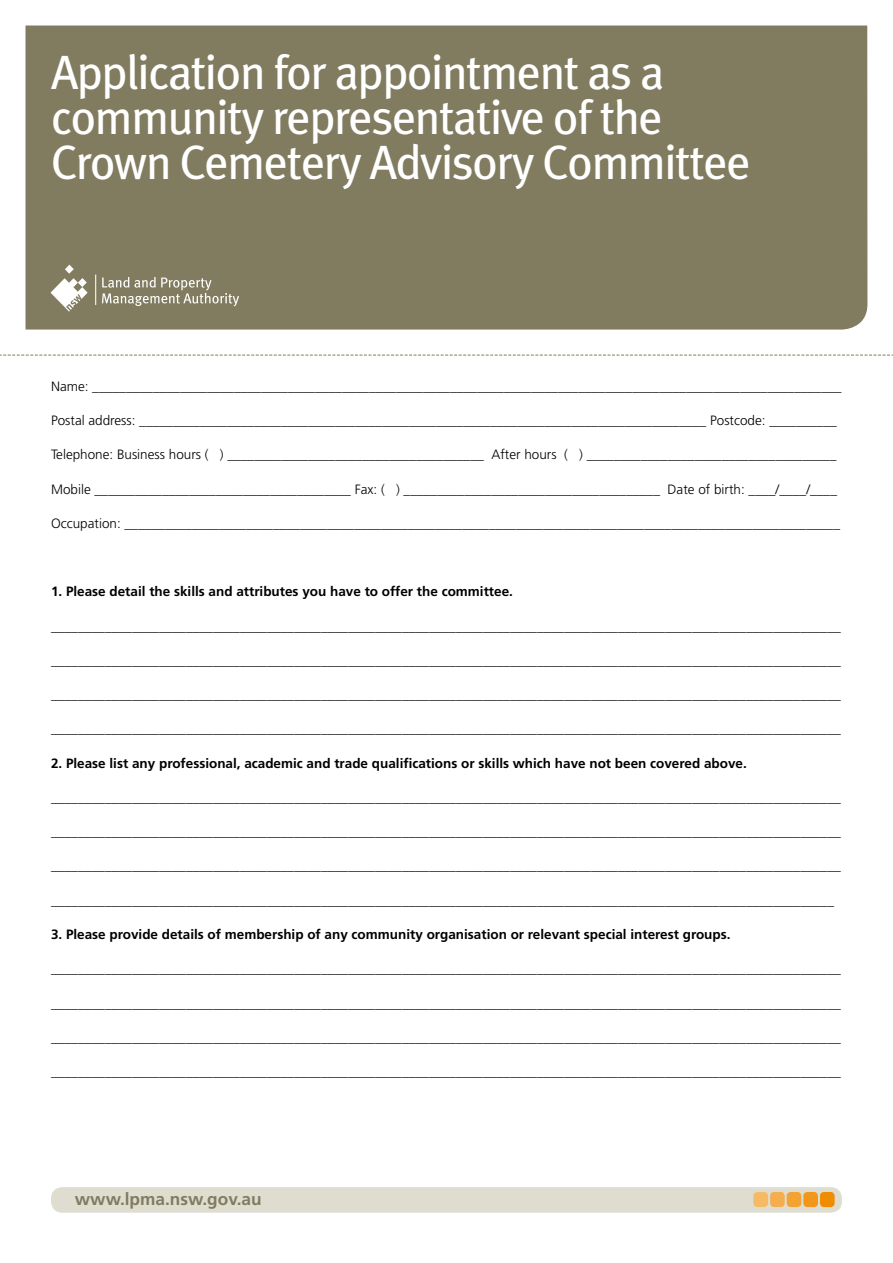
<style>
.page{position:relative;width:893px;height:1263px;background:#fff}
.page>*{position:absolute;margin:0;border:0;box-sizing:border-box;transform-origin:0 0}
.t1{font:48px/45px "Meta Plus";letter-spacing:-.03em;color:#fff}
.t2{font:700 17.25px "Frutiger";color:#817c60}
.t3{font:300 13.5px "Frutiger";color:#000}
.t4{font:700 13.5px "Frutiger";color:#000}
</style>
<div class="page">
<div style="left:26px;top:26px;width:841px;height:304px;background:#817c60"></div>
<div style="left:51px;top:1187px;width:791px;height:26px;background:#deddd0;border-radius:11px"></div>
<div style="left:770px;top:1192px;width:15px;height:15px;background:#f5ae4d;border-radius:4px"></div>
<div style="left:787px;top:1192px;width:14px;height:15px;background:#f3a333;border-radius:4px"></div>
<div style="left:803px;top:1192px;width:15px;height:15px;background:#f2971a;border-radius:4px"></div>
<div style="left:820px;top:1192px;width:15px;height:15px;background:#f08c00;border-radius:4px"></div>
<div style="left:753px;top:1192px;width:15px;height:15px;background:#f6ba66;border-radius:4px"></div>
<svg style="left:0;top:355px;width:893px;height:1px"></svg>
<svg style="left:51px;top:265px;width:37px;height:47px"></svg>
<svg style="left:102px;top:277px;width:137px;height:29px;background:#99957e"></svg>
<hr style="left:95px;top:275px;width:1px;height:30px;background:#fff">
<h1 class="t1" style="left:51px;top:49px;width:701px">Application for appointment as a community representative of the<br>Crown Cemetery Advisory Committee</h1>
<p class="t3" style="left:51px;top:378px;width:792px">Name: _______________________________________________________________________________________________________________</p>
<p class="t3" style="left:51px;top:413px;width:787px">Postal address: ____________________________________________________________________________________ Postcode: __________</p>
<p class="t3" style="left:51px;top:447px;width:787px">Telephone: Business hours ( ) ______________________________________ After hours ( ) _____________________________________</p>
<p class="t3" style="left:51px;top:481px;width:788px">Mobile ______________________________________ Fax: ( ) ______________________________________ Date of birth: ____/____/____</p>
<p class="t3" style="left:51px;top:515px;width:791px">Occupation: __________________________________________________________________________________________________________</p>
<p class="t4" style="left:51px;top:584px;width:463px">1. Please detail the skills and attributes you have to offer the committee.</p>
<p class="t3" style="left:51px;top:618px;width:791px">_____________________________________________________________________________________________________________________</p>
<p class="t3" style="left:51px;top:652px;width:791px">_____________________________________________________________________________________________________________________</p>
<p class="t3" style="left:51px;top:687px;width:791px">_____________________________________________________________________________________________________________________</p>
<p class="t3" style="left:51px;top:721px;width:791px">_____________________________________________________________________________________________________________________</p>
<p class="t4" style="left:51px;top:755px;width:697px">2. Please list any professional, academic and trade qualifications or skills which have not been covered above.</p>
<p class="t3" style="left:51px;top:790px;width:791px">_____________________________________________________________________________________________________________________</p>
<p class="t3" style="left:51px;top:824px;width:791px">_____________________________________________________________________________________________________________________</p>
<p class="t3" style="left:51px;top:858px;width:791px">_____________________________________________________________________________________________________________________</p>
<p class="t3" style="left:51px;top:892px;width:784px">____________________________________________________________________________________________________________________</p>
<p class="t4" style="left:51px;top:926px;width:681px">3. Please provide details of membership of any community organisation or relevant special interest groups.</p>
<p class="t3" style="left:51px;top:961px;width:791px">_____________________________________________________________________________________________________________________</p>
<p class="t3" style="left:51px;top:995px;width:791px">_____________________________________________________________________________________________________________________</p>
<p class="t3" style="left:51px;top:1029px;width:791px">_____________________________________________________________________________________________________________________</p>
<p class="t3" style="left:51px;top:1064px;width:791px">_____________________________________________________________________________________________________________________</p>
<p class="t2" style="left:75px;top:1189px;width:188px">www.lpma.nsw.gov.au</p>
</div>
